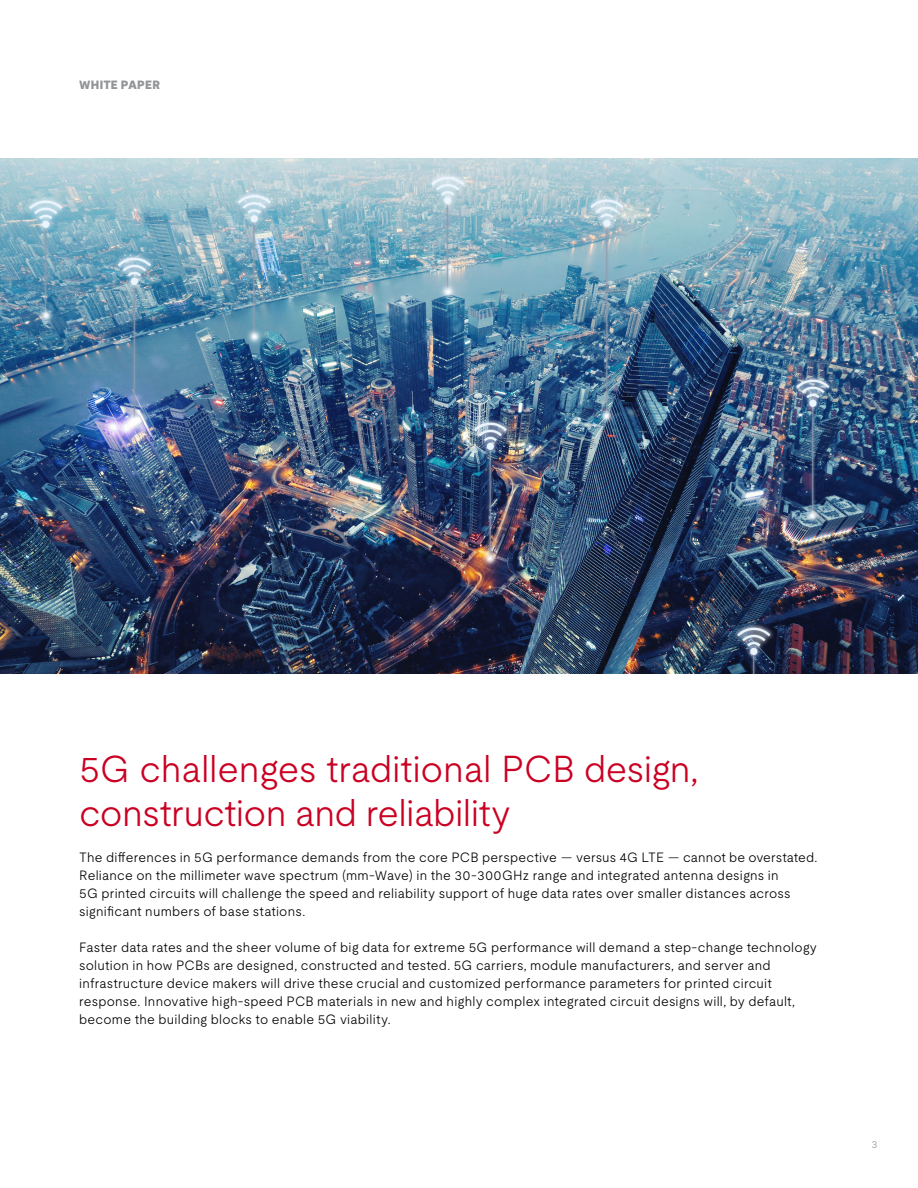
<style>
.page{position:relative;width:918px;height:1188px;background:#fff}
.page>*{position:absolute;margin:0;border:0;box-sizing:border-box;transform-origin:0 0}
.t1{font:300 37.5px/43.5px "UL Moderat";letter-spacing:-.015em;color:#ca0123}
.t2{font:300 13.5px/18px "UL Moderat";letter-spacing:.015em;color:#000}
.t3{font:900 12px "UL Moderat";letter-spacing:.015em;color:#939598}
.t4{font:300 10.5px "UL Moderat";color:#939598}
</style>
<div class="page">
<img style="left:0;top:159px;width:918px;height:514px">
<p class="t3" style="left:79px;top:75px;width:83px">WHITE PAPER</p>
<h1 class="t1" style="left:79px;top:746px;width:621px">5G challenges traditional PCB design, construction and reliability</h1>
<p class="t2" style="left:79px;top:848px;width:740px">The differences in 5G performance demands from the core PCB perspective — versus 4G LTE — cannot be overstated.<br>Reliance on the millimeter wave spectrum (mm-Wave) in the 30-300GHz range and integrated antenna designs in<br>5G printed circuits will challenge the speed and reliability support of huge data rates over smaller distances across significant numbers of base stations.</p>
<p class="t2" style="left:79px;top:938px;width:739px">Faster data rates and the sheer volume of big data for extreme 5G performance will demand a step-change technology solution in how PCBs are designed, constructed and tested. 5G carriers, module manufacturers, and server and infrastructure device makers will drive these crucial and customized performance parameters for printed circuit response. Innovative high-speed PCB materials in new and highly complex integrated circuit designs will, by default, become the building blocks to enable 5G viability.</p>
<p class="t4" style="left:872px;top:1136px;width:7px">3</p>
</div>
